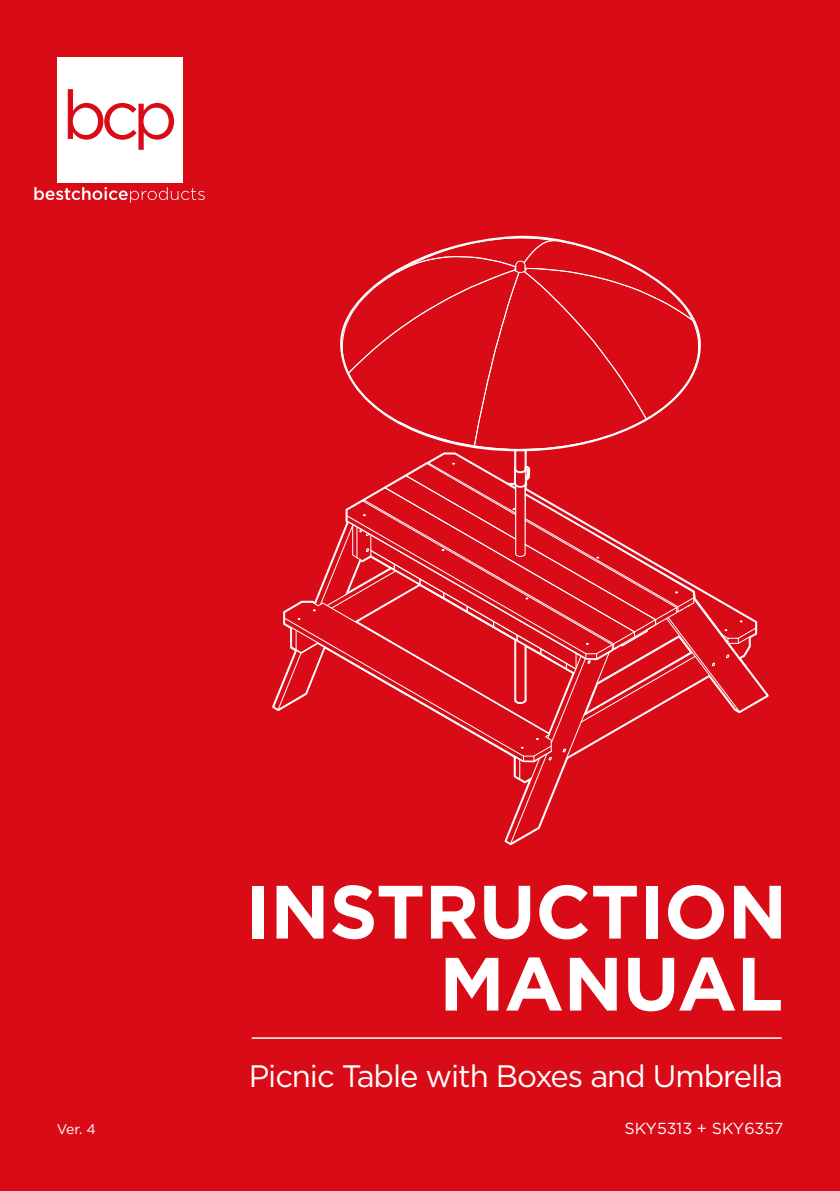
<style>
.page{position:relative;width:840px;height:1191px;background:#fff}
.page>*{position:absolute;margin:0;border:0;box-sizing:border-box;transform-origin:0 0}
.t1{font:700 75.2px/72px "Gotham";letter-spacing:-.005em;color:#fff;text-align:right}
.t2{font:31px "Gotham";letter-spacing:-.035em;color:#fff}
.t3{font:16px "Gotham";color:#fff}
.t4{font:14px "Gotham";color:#fff}
</style>
<div class="page">
<div style="left:0;top:0;width:839px;height:1191px;background:#d90b17"></div>
<hr style="left:251px;top:1037px;width:530px;height:1px;background:#fff">
<div style="left:57px;top:57px;width:125px;height:125px;background:#fff"></div>
<svg style="left:68px;top:89px;width:106px;height:61px"></svg>
<svg style="left:34px;top:187px;width:170px;height:16px"></svg>
<svg style="left:272px;top:237px;width:495px;height:607px"></svg>
<h1 class="t1" style="left:245px;top:875px;width:543px">INSTRUCTION<br>MANUAL</h1>
<p class="t2" style="left:248px;top:1055px;width:535px">Picnic Table with Boxes and Umbrella</p>
<p class="t4" style="left:57px;top:1120px;width:41px">Ver. 4</p>
<p class="t3" style="left:624px;top:1118px;width:160px">SKY5313 + SKY6357</p>
</div>
